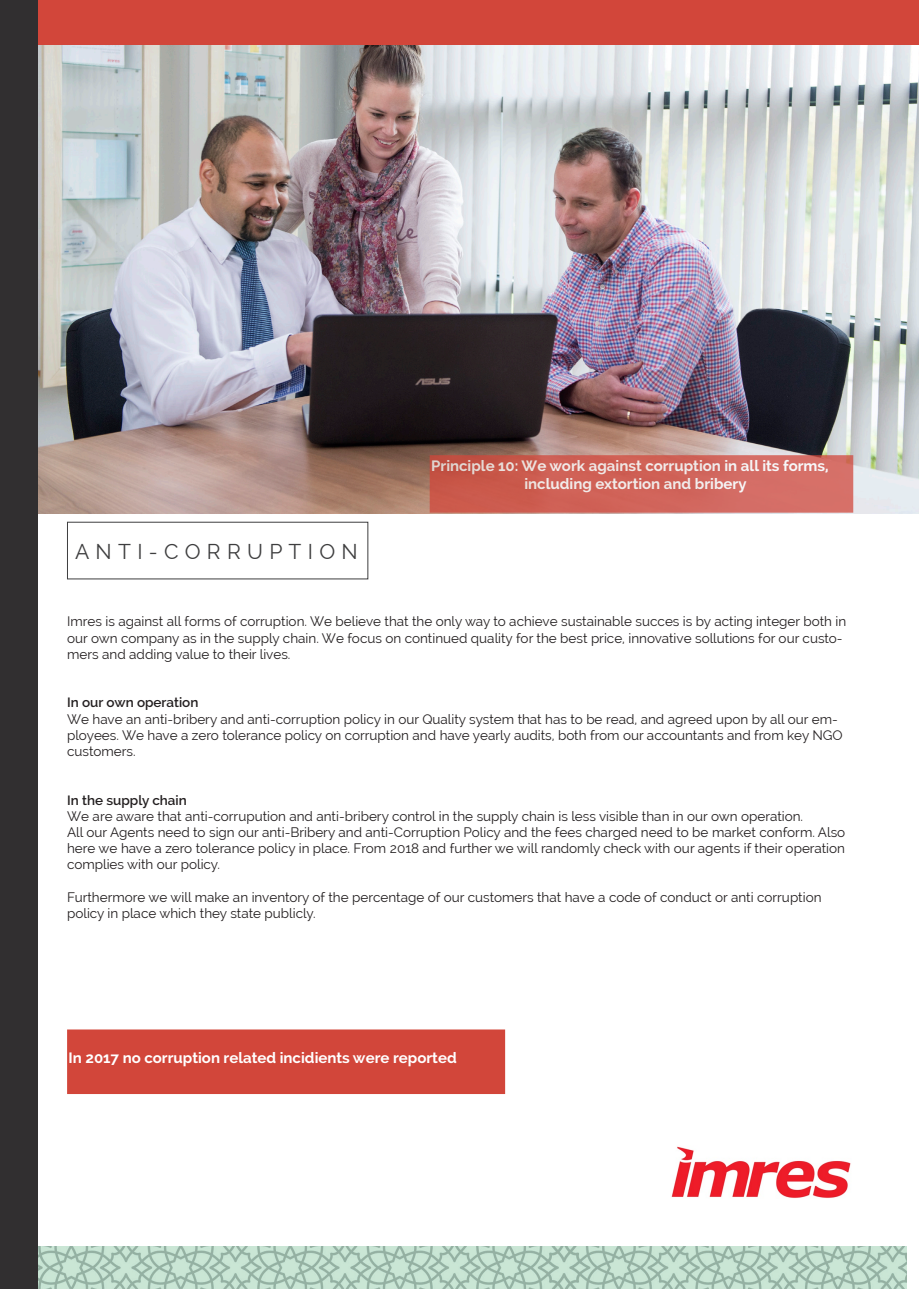
<style>
.page{position:relative;width:919px;height:1289px;background:#fff}
.page>*{position:absolute;margin:0;border:0;box-sizing:border-box;transform-origin:0 0}
.t1{font:21px "Raleway";letter-spacing:.3em;color:#3e3e3f}
.t2{font:700 15px/18px "Raleway";color:#fff}
.t3{font:13.5px/16.2px "Raleway";color:#231f20}
.t4{font:600 13.5px "Raleway";color:#231f20}
</style>
<div class="page">
<img style="left:37px;top:45px;width:881px;height:468px">
<img style="left:37px;top:1246px;width:869px;height:42px">
<div style="left:67px;top:522px;width:301px;height:57px;border:1px solid #3e3e3f"></div>
<div style="left:0;top:0;width:918px;height:45px;background:#d2463a"></div>
<div style="left:0;top:0;width:37px;height:1288px;background:#312f30"></div>
<div style="left:430px;top:456px;width:422px;height:56px;background:linear-gradient(to right,#c75445,#d8726c)"></div>
<div style="left:429px;top:455px;width:424px;height:57px;border:2px solid #d2463a"></div>
<div style="left:68px;top:1030px;width:436px;height:63px;background:#d2463a"></div>
<div style="left:67px;top:1029px;width:438px;height:64px;border:2px solid #d2463a"></div>
<img style="left:671px;top:1146px;width:180px;height:52px">
<p class="t1" style="left:75px;top:540px;width:284px">ANTI-CORRUPTION</p>
<p class="t2" style="left:524px;top:456px;width:306px;text-indent:-93px">Principle 10: We work against corruption in all its forms, including extortion and bribery</p>
<p class="t3" style="left:67px;top:613px;width:780px">Imres is against all forms of corruption. We believe that the only way to achieve sustainable succes is by acting integer both in our own company as in the supply chain. We focus on continued quality for the best price, innovative sollutions for our custo&shy;mers and adding value to their lives.</p>
<p class="t4" style="left:67px;top:695px;width:133px">In our own operation</p>
<p class="t3" style="left:67px;top:710px;width:777px">We have an anti-bribery and anti-corruption policy in our Quality system that has to be read, and agreed upon by all our em&shy;ployees. We have a zero tolerance policy on corruption and have yearly audits, both from our accountants and from key NGO customers.</p>
<p class="t4" style="left:67px;top:792px;width:121px">In the supply chain</p>
<p class="t3" style="left:67px;top:808px;width:737px">We are aware that anti-corrupution and anti-bribery control in the supply chain is less visible than in our own operation.</p>
<p class="t3" style="left:67px;top:824px;width:779px;text-align:justify">All our Agents need to sign our anti-Bribery and anti-Corruption Policy and the fees charged need to be market conform. Also here we have a zero tolerance policy in place. From 2018 and further we will randomly check with our agents if their operation complies with our policy.</p>
<p class="t3" style="left:67px;top:889px;width:755px">Furthermore we will make an inventory of the percentage of our customers that have a code of conduct or anti corruption policy in place which they state publicly.</p>
<p class="t2" style="left:69px;top:1048px;width:389px">In 2017 no corruption related incidients were reported</p>
</div>
